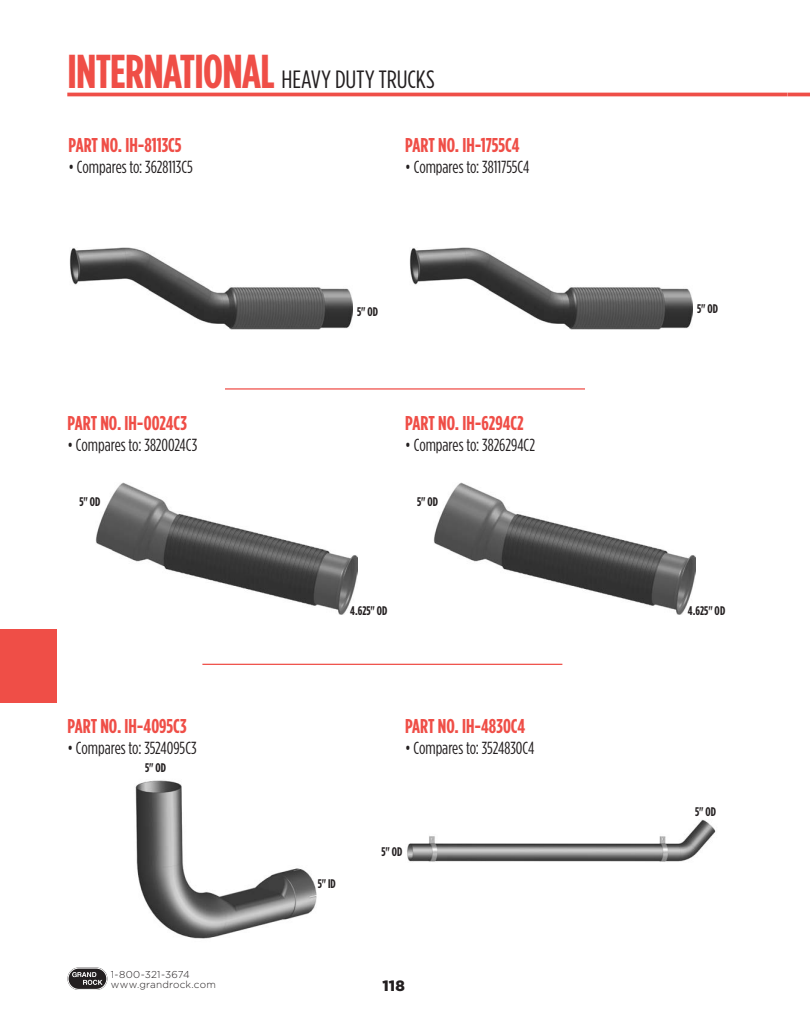
<style>
.page{position:relative;width:810px;height:1035px;background:#fff}
.page>*{position:absolute;margin:0;border:0;box-sizing:border-box;transform-origin:0 0}
.t1{font:condensed 25px "Gotham HTF";color:#231f20;scale:1.05 1}
.t2{font:700 condensed 20px "Gotham HTF";color:#ef4e47}
.t3{font:condensed 17.5px "Gotham HTF";color:#231f20}
.t4{font:900 15px "Gotham HTF";color:#231f20}
.t5{font:700 condensed 12.5px "Gotham HTF";letter-spacing:.01em;color:#231f20}
.t6{font:300 10px/10px "Gotham HTF";letter-spacing:.02em;color:#231f20}
.s1{font-weight:700;font-size:47.5px;color:#ef4e47}
</style>
<div class="page">
<div style="left:68px;top:968px;width:39px;height:22px;background:#231f20;border-radius:11px"></div>
<div style="left:68px;top:968px;width:39px;height:22px;border:1px solid #fff;border-radius:11px"></div>
<svg style="left:72px;top:972px;width:31px;height:13px"></svg>
<hr style="left:788px;top:93px;width:22px;height:3px;background:#ef4e47">
<hr style="left:67px;top:93px;width:720px;height:3px;background:#ef4e47">
<div style="left:0;top:629px;width:56px;height:73px;background:#ef4e47"></div>
<img style="left:135px;top:780px;width:182px;height:159px">
<img style="left:407px;top:819px;width:309px;height:43px">
<hr style="left:202px;top:664px;width:360px;height:1px;background:#ef4e47">
<img style="left:95px;top:483px;width:262px;height:132px">
<img style="left:433px;top:483px;width:262px;height:132px">
<img style="left:69px;top:247px;width:283px;height:83px">
<img style="left:409px;top:247px;width:283px;height:83px">
<hr style="left:225px;top:388px;width:360px;height:2px;background:#ef4e47">
<p class="t1" style="left:68px;top:66px;width:351px"><span class="s1">INTERNATIONAL</span> HEAVY DUTY TRUCKS</p>
<p class="t2" style="left:68px;top:134px;width:115px">PART NO. IH-8113C5</p>
<p class="t3" style="left:68px;top:157px;width:126px">• Compares to: 3628113C5</p>
<p class="t2" style="left:68px;top:412px;width:121px">PART NO. IH-0024C3</p>
<p class="t3" style="left:68px;top:436px;width:131px">• Compares to: 3820024C3</p>
<p class="t5" style="left:79px;top:494px;width:22px">5" OD</p>
<p class="t2" style="left:68px;top:715px;width:121px">PART NO. IH-4095C3</p>
<p class="t3" style="left:68px;top:738px;width:131px">• Compares to: 3524095C3</p>
<p class="t5" style="left:145px;top:760px;width:22px">5" OD</p>
<p class="t6" style="left:111px;top:969px;width:106px">1-800-321-3674 www.grandrock.com</p>
<p class="t2" style="left:405px;top:134px;width:116px">PART NO. IH-1755C4</p>
<p class="t3" style="left:405px;top:157px;width:126px">• Compares to: 3811755C4</p>
<p class="t5" style="left:357px;top:304px;width:22px">5" OD</p>
<p class="t5" style="left:697px;top:302px;width:22px">5" OD</p>
<p class="t2" style="left:405px;top:412px;width:120px">PART NO. IH-6294C2</p>
<p class="t3" style="left:405px;top:436px;width:131px">• Compares to: 3826294C2</p>
<p class="t5" style="left:417px;top:494px;width:22px">5" OD</p>
<p class="t5" style="left:350px;top:603px;width:39px">4.625" OD</p>
<p class="t5" style="left:688px;top:603px;width:39px">4.625" OD</p>
<p class="t5" style="left:318px;top:877px;width:20px">5" ID</p>
<p class="t2" style="left:405px;top:715px;width:122px">PART NO. IH-4830C4</p>
<p class="t3" style="left:405px;top:738px;width:131px">• Compares to: 3524830C4</p>
<p class="t5" style="left:382px;top:845px;width:22px">5" OD</p>
<p class="t4" style="left:383px;top:977px;width:24px">118</p>
<p class="t5" style="left:695px;top:804px;width:22px">5" OD</p>
</div>
